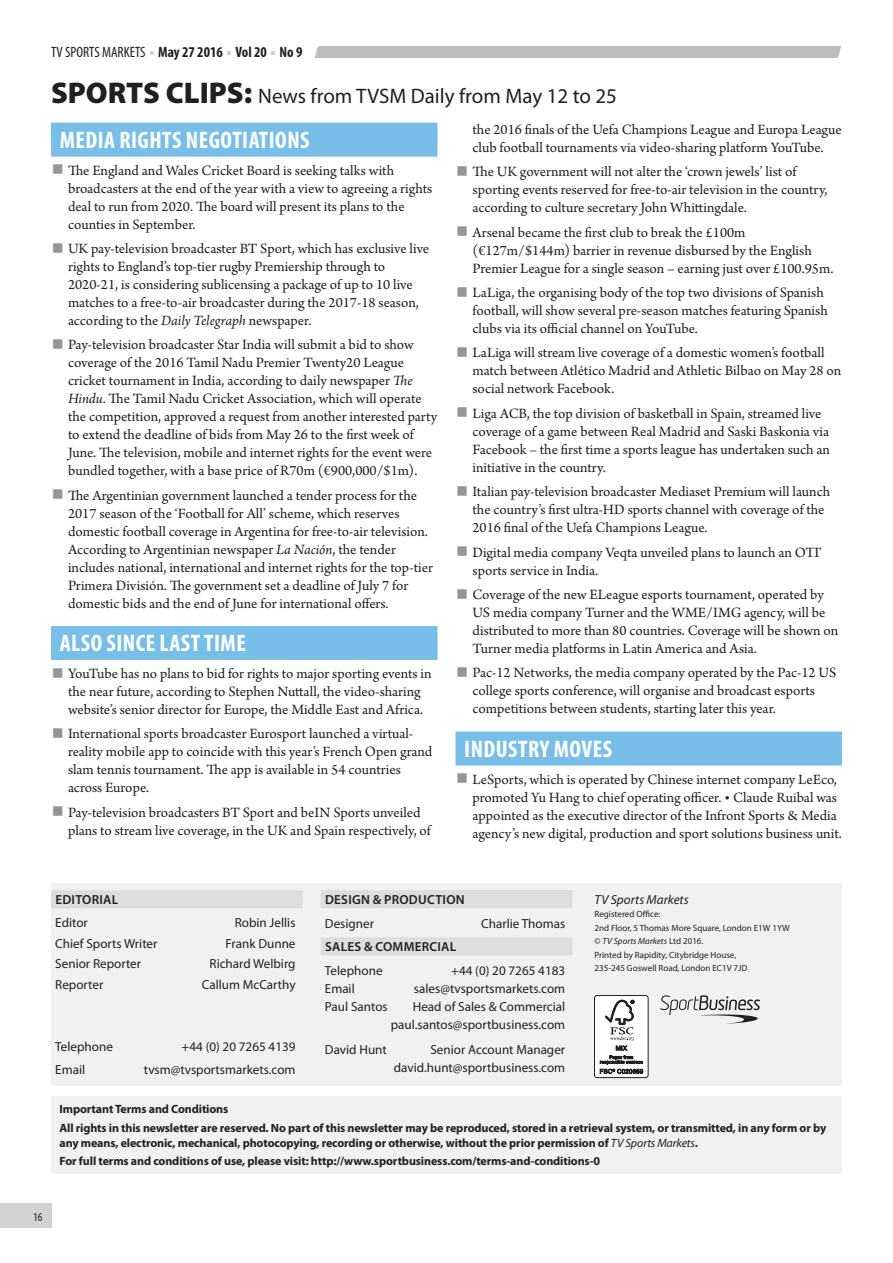
<style>
.page{position:relative;width:893px;height:1263px;background:#fff}
.page>*{position:absolute;margin:0;border:0;box-sizing:border-box;transform-origin:0 0}
.t1{font:700 condensed 24px "Myriad Pro";letter-spacing:.02em;color:#fff}
.t2{font:21px "Myriad Pro";color:#231f20}
.t3{font:15px/18px "Arno Pro";color:#231f20}
.t4{font:700 condensed 15px "Myriad Pro";color:#231f20}
.t5{font:13.2px/18px "Myriad Pro";color:#231f20;text-align:right}
.t6{font:600 13.2px "Myriad Pro";letter-spacing:.02em;color:#231f20}
.t7{font:italic 13.2px "Myriad Pro";color:#231f20}
.t8{font:700 12px/18.6px "Myriad Pro";letter-spacing:-.01em;color:#231f20}
.t9{font:condensed 12px "Myriad Pro";color:#231f20}
.t10{font:9px/13.5px "Myriad Pro";color:#231f20}
.s1{font-weight:400}
.s2{font-weight:900;font-size:30px}
.s3{font-weight:700;font-size:42px;color:#939598}
.s4{font-style:italic}
.s5{font-weight:400;font-style:italic}
</style>
<div class="page">
<div style="left:0;top:1204px;width:51px;height:24px;background:#d1d2d4"></div>
<div style="left:315px;top:46px;width:526px;height:12px;background:#bcbdc0"></div>
<div style="left:51px;top:1096px;width:791px;height:78px;background:#f0f1f2"></div>
<div style="left:51px;top:883px;width:791px;height:203px;background:#f0f1f2"></div>
<div style="left:51px;top:890px;width:252px;height:18px;background:#dcdddf"></div>
<div style="left:321px;top:890px;width:251px;height:18px;background:#dcdddf"></div>
<div style="left:321px;top:937px;width:251px;height:18px;background:#dcdddf"></div>
<div style="left:594px;top:995px;width:54px;height:82px;background:#fff;border-radius:3px"></div>
<div style="left:594px;top:995px;width:54px;height:83px;border:1px solid #231f20;border-radius:3px"></div>
<svg style="left:600px;top:1000px;width:43px;height:74px"></svg>
<svg style="left:660px;top:995px;width:100px;height:29px"></svg>
<div style="left:51px;top:123px;width:386px;height:34px;background:#77bee9"></div>
<div style="left:51px;top:626px;width:386px;height:34px;background:#77bee9"></div>
<div style="left:455px;top:731px;width:387px;height:34px;background:#77bee9"></div>
<p class="t4" style="left:51px;top:43px;width:253px"><span class="s1">TV SPORTS MARKETS</span> MAY 27 2016 VOL 20 NO 9</p>
<h2 class="t2" style="left:51px;top:83px;width:567px"><span class="s2">SPORTS CLIPS:</span> News from TVSM Daily from May 12 to 25</h2>
<h1 class="t1" style="left:60px;top:125px;width:239px">MEDIA RIGHTS NEGOTIATIONS</h1>
<p class="t3" style="left:68px;top:162px;width:366px;text-indent:-17px"><span class="s3">■</span> The England and Wales Cricket Board is seeking talks with broadcasters at the end of the year with a view to agreeing a rights deal to run from 2020. The board will present its plans to the counties in September.</p>
<p class="t3" style="left:68px;top:240px;width:363px;text-indent:-17px"><span class="s3">■</span> UK pay-television broadcaster BT Sport, which has exclusive live rights to England’s top-tier rugby Premiership through to 2020-21, is considering sublicensing a package of up to 10 live matches to a free-to-air broadcaster during the 2017-18 season, according to the <span class="s4">Daily Telegraph</span> newspaper.</p>
<p class="t3" style="left:68px;top:337px;width:371px;text-indent:-17px"><span class="s3">■</span> Pay-television broadcaster Star India will submit a bid to show coverage of the 2016 Tamil Nadu Premier Twenty20 League cricket tournament in India, according to daily newspaper <span class="s4">The Hindu</span>. The Tamil Nadu Cricket Association, which will operate the competition, approved a request from another interested party to extend the deadline of bids from May 26 to the first week of June. The television, mobile and internet rights for the event were bundled together, with a base price of R70m (€900,000/$1m).</p>
<p class="t3" style="left:68px;top:487px;width:366px;text-indent:-17px"><span class="s3">■</span> The Argentinian government launched a tender process for the 2017 season of the ‘Football for All’ scheme, which reserves domestic football coverage in Argentina for free-to-air television.<br>According to Argentinian newspaper <span class="s4">La Nación</span>, the tender includes national, international and internet rights for the top-tier Primera División. The government set a deadline of July 7 for domestic bids and the end of June for international offers.</p>
<h1 class="t1" style="left:60px;top:628px;width:188px">ALSO SINCE LAST TIME</h1>
<p class="t3" style="left:51px;top:665px;width:382px;text-align:center"><span class="s3">■</span> YouTube has no plans to bid for rights to major sporting events in the near future, according to Stephen Nuttall, the video-sharing website’s senior director for Europe, the Middle East and Africa.</p>
<p class="t3" style="left:68px;top:726px;width:366px;text-indent:-17px"><span class="s3">■</span> International sports broadcaster Eurosport launched a virtual&shy;reality mobile app to coincide with this year’s French Open grand slam tennis tournament. The app is available in 54 countries across Europe.</p>
<p class="t3" style="left:68px;top:804px;width:364px;text-indent:-17px"><span class="s3">■</span> Pay-television broadcasters BT Sport and beIN Sports unveiled plans to stream live coverage, in the UK and Spain respectively, of</p>
<p class="t3" style="left:472px;top:121px;width:371px">the 2016 finals of the Uefa Champions League and Europa League club football tournaments via video-sharing platform YouTube.</p>
<p class="t3" style="left:472px;top:164px;width:357px;text-indent:-17px"><span class="s3">■</span> The UK government will not alter the ‘crown jewels’ list of sporting events reserved for free-to-air television in the country, according to culture secretary John Whittingdale.</p>
<p class="t3" style="left:472px;top:224px;width:362px;text-indent:-17px"><span class="s3">■</span> Arsenal became the first club to break the £100m (€127m/$144m) barrier in revenue disbursed by the English<br>Premier League for a single season – earning just over £100.95m.</p>
<p class="t3" style="left:472px;top:284px;width:357px;text-indent:-17px"><span class="s3">■</span> LaLiga, the organising body of the top two divisions of Spanish football, will show several pre-season matches featuring Spanish clubs via its official channel on YouTube.</p>
<p class="t3" style="left:472px;top:345px;width:370px;text-indent:-17px"><span class="s3">■</span> LaLiga will stream live coverage of a domestic women’s football match between Atlético Madrid and Athletic Bilbao on May 28 on social network Facebook.</p>
<p class="t3" style="left:472px;top:405px;width:359px;text-indent:-17px"><span class="s3">■</span> Liga ACB, the top division of basketball in Spain, streamed live coverage of a game between Real Madrid and Saski Baskonia via Facebook – the first time a sports league has undertaken such an initiative in the country.</p>
<p class="t3" style="left:472px;top:483px;width:359px;text-indent:-17px"><span class="s3">■</span> Italian pay-television broadcaster Mediaset Premium will launch the country’s first ultra-HD sports channel with coverage of the<br>2016 final of the Uefa Champions League.</p>
<p class="t3" style="left:472px;top:544px;width:351px;text-indent:-17px"><span class="s3">■</span> Digital media company Veqta unveiled plans to launch an OTT sports service in India.</p>
<p class="t3" style="left:472px;top:586px;width:367px;text-indent:-17px"><span class="s3">■</span> Coverage of the new ELeague esports tournament, operated by US media company Turner and the WME/IMG agency, will be distributed to more than 80 countries. Coverage will be shown on Turner media platforms in Latin America and Asia.</p>
<p class="t3" style="left:472px;top:665px;width:365px;text-indent:-17px"><span class="s3">■</span> Pac-12 Networks, the media company operated by the Pac-12 US college sports conference, will organise and broadcast esports competitions between students, starting later this year.</p>
<h1 class="t1" style="left:464px;top:734px;width:149px">IN DUSTRY MOVES</h1>
<p class="t3" style="left:472px;top:771px;width:371px;text-indent:-17px"><span class="s3">■</span> LeSports, which is operated by Chinese internet company LeEco, promoted Yu Hang to chief operating officer. • Claude Ruibal was appointed as the executive director of the Infront Sports &amp; Media agency’s new digital, production and sport solutions business unit.</p>
<p class="t6" style="left:55px;top:891px;width:8px">EDITORIAL</p>
<p class="t5" style="left:55px;top:913px;width:34px">Editor</p>
<p class="t5" style="left:235px;top:913px;width:62px">Robin Jellis</p>
<p class="t5" style="left:55px;top:934px;width:104px">Chief Sports Writer</p>
<p class="t5" style="left:226px;top:934px;width:71px">Frank Dunne</p>
<p class="t5" style="left:55px;top:955px;width:87px">Senior Reporter</p>
<p class="t5" style="left:209px;top:955px;width:88px">Richard Welbirg</p>
<p class="t5" style="left:55px;top:975px;width:50px">Reporter</p>
<p class="t5" style="left:202px;top:975px;width:95px">Callum McCarthy</p>
<p class="t5" style="left:55px;top:1038px;width:59px">Telephone</p>
<p class="t5" style="left:182px;top:1038px;width:115px">+44 (0) 20 7265 4139</p>
<p class="t5" style="left:55px;top:1060px;width:31px">Email</p>
<p class="t5" style="left:144px;top:1060px;width:153px">tvsm@tvsportsmarkets.com</p>
<p class="t6" style="left:325px;top:891px;width:8px">DESI</p>
<p class="t6" style="left:352px;top:891px;width:41px">GN &amp; PRODUCTION</p>
<p class="t5" style="left:325px;top:915px;width:51px">Designer</p>
<p class="t5" style="left:481px;top:915px;width:85px">Charlie Thomas</p>
<p class="t6" style="left:325px;top:938px;width:133px">SALES &amp; COMMERCIAL</p>
<p class="t5" style="left:325px;top:962px;width:59px">Telephone</p>
<p class="t5" style="left:451px;top:962px;width:115px">+44 (0) 20 7265 4183</p>
<p class="t5" style="left:325px;top:980px;width:31px">Email</p>
<p class="t5" style="left:414px;top:980px;width:153px">sales@tvsportsmarkets.com</p>
<p class="t5" style="left:325px;top:998px;width:64px">Paul Santos</p>
<p class="t5" style="left:391px;top:998px;width:176px">Head of Sales &amp; Commercial paul.santos@sportbusiness.com</p>
<p class="t5" style="left:325px;top:1040px;width:88px">David Hunt S</p>
<p class="t5" style="left:394px;top:1040px;width:173px">enior Account Manager david.hunt@sportbusiness.com</p>
<p class="t7" style="left:595px;top:891px;width:96px">TV Sports Markets</p>
<p class="t10" style="left:595px;top:907px;width:197px">Registered Office:<br>2nd Floor, 5 Thomas More Square, London E1W 1YW © <span class="s4">TV Sports Markets</span> Ltd 2016.<br>Printed by Rapidity, Citybridge House,<br>235-245 Goswell Road, London EC1V 7JD</p>
<p class="t8" style="left:60px;top:1100px;width:768px">Important Terms and Conditions<br>All rights in this newsletter are reserved. No part of this newsletter may be reproduced, stored in a retrieval system, or transmitted, in any form or by</p>
<p class="t8" style="left:60px;top:1133px;width:640px">any means, electronic, mechanical, photocopying, recording or otherwise, without the prior permission of <span class="s5">TV Sports Markets</span>.<br>For full terms and conditions of use, please visit: http://www.sportbusiness.com/terms-and-conditions-0</p>
<p class="t9" style="left:33px;top:1209px;width:11px">16</p>
</div>
